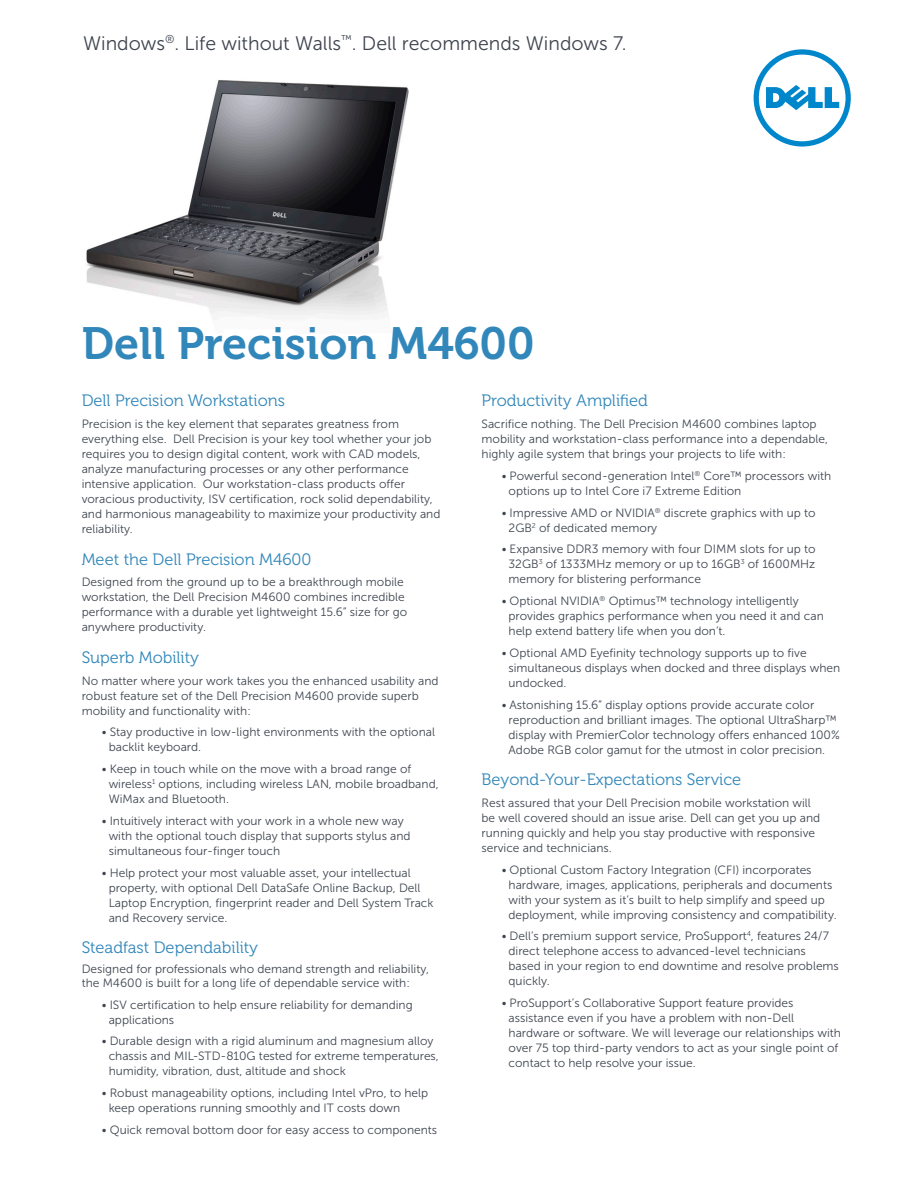
<style>
.page{position:relative;width:918px;height:1188px;background:#fff}
.page>*{position:absolute;margin:0;border:0;box-sizing:border-box;transform-origin:0 0}
._02_Headline_-__Muse{font:45px "Museo For Dell 700";color:#3287ba}
._00_Intro_Recommenda{font:19.5px "Museo Sans For Dell 300";color:#3e444f}
._03_Subhead_-_Museo{font:16.5px "Museo For Dell 300";color:#3287ba}
._05_Bullet_Body_L1{font:12px/15px "Museo Sans For Dell 300";color:#3e444f}
._04_Body_-_Museo_San{font:12px/15px "Museo Sans For Dell 300";color:#3e444f}
</style>
<div class="page">
<svg style="left:754px;top:49px;width:97px;height:98px"></svg>
<img style="left:86px;top:80px;width:323px;height:235px">
<p class="_00_Intro_Recommenda" style="left:83px;top:32px;width:545px">Windows<sup>®</sup>. Life without Walls<sup>™</sup>. Dell recommends Windows 7.</p>
<p class="_02_Headline_-__Muse" style="left:82px;top:319px;width:454px">Dell Precision M4600</p>
<p class="_03_Subhead_-_Museo" style="left:82px;top:392px;width:205px">Dell Precision Workstations</p>
<p class="_04_Body_-_Museo_San" style="left:82px;top:417px;width:360px">Precision is the key element that separates greatness from everything else. Dell Precision is your key tool whether your job requires you to design digital content, work with CAD models, analyze manufacturing processes or any other performance intensive application. Our workstation-class products offer voracious productivity, ISV certification, rock solid dependability, and harmonious manageability to maximize your productivity and reliability.</p>
<p class="_03_Subhead_-_Museo" style="left:82px;top:550px;width:231px">Meet the Dell Precision M4600</p>
<p class="_04_Body_-_Museo_San" style="left:82px;top:575px;width:327px">Designed from the ground up to be a breakthrough mobile workstation, the Dell Precision M4600 combines incredible performance with a durable yet lightweight 15.6” size for go anywhere productivity.</p>
<p class="_03_Subhead_-_Museo" style="left:82px;top:648px;width:119px">Superb Mobility</p>
<p class="_04_Body_-_Museo_San" style="left:82px;top:673px;width:358px">No matter where your work takes you the enhanced usability and robust feature set of the Dell Precision M4600 provide superb mobility and functionality with:</p>
<p class="_05_Bullet_Body_L1" style="left:109px;top:725px;width:328px;text-indent:-7px">• Stay productive in low-light environments with the optional backlit keyboard.</p>
<p class="_05_Bullet_Body_L1" style="left:109px;top:762px;width:331px;text-indent:-7px">• Keep in touch while on the move with a broad range of wireless<sup>1</sup> options, including wireless LAN, mobile broadband,<br>WiMax and Bluetooth.</p>
<p class="_05_Bullet_Body_L1" style="left:109px;top:813px;width:303px;text-indent:-7px">• Intuitively interact with your work in a whole new way with the optional touch display that supports stylus and simultaneous four-finger touch</p>
<p class="_05_Bullet_Body_L1" style="left:109px;top:865px;width:326px;text-indent:-7px">• Help protect your most valuable asset, your intellectual property, with optional Dell DataSafe Online Backup, Dell Laptop Encryption, fingerprint reader and Dell System Track and Recovery service.</p>
<p class="_03_Subhead_-_Museo" style="left:82px;top:939px;width:178px">Steadfast Dependability</p>
<p class="_04_Body_-_Museo_San" style="left:82px;top:963px;width:349px;line-height:13.5px">Designed for professionals who demand strength and reliability, the M4600 is built for a long life of dependable service with:</p>
<p class="_05_Bullet_Body_L1" style="left:109px;top:997px;width:306px;text-indent:-7px">• ISV certification to help ensure reliability for demanding applications</p>
<p class="_05_Bullet_Body_L1" style="left:109px;top:1034px;width:332px;text-indent:-7px">• Durable design with a rigid aluminum and magnesium alloy chassis and MIL-STD-810G tested for extreme temperatures, humidity, vibration, dust, altitude and shock</p>
<p class="_05_Bullet_Body_L1" style="left:109px;top:1086px;width:321px;text-indent:-7px">• Robust manageability options, including Intel vPro, to help keep operations running smoothly and IT costs down</p>
<p class="_05_Bullet_Body_L1" style="left:102px;top:1122px;width:337px">• Quick removal bottom door for easy access to components</p>
<p class="_03_Subhead_-_Museo" style="left:482px;top:392px;width:168px">Productivity Amplified</p>
<p class="_04_Body_-_Museo_San" style="left:482px;top:417px;width:348px">Sacrifice nothing. The Dell Precision M4600 combines laptop mobility and workstation-class performance into a dependable, highly agile system that brings your projects to life with:</p>
<p class="_05_Bullet_Body_L1" style="left:509px;top:468px;width:324px;text-indent:-7px">• Powerful second-generation Intel<sup>®</sup> Core™ processors with options up to Intel Core i7 Extreme Edition</p>
<p class="_05_Bullet_Body_L1" style="left:509px;top:505px;width:308px;text-indent:-7px">• Impressive AMD or NVIDIA<sup>®</sup> discrete graphics with up to<br>2GB<sup>2</sup> of dedicated memory</p>
<p class="_05_Bullet_Body_L1" style="left:509px;top:542px;width:309px;text-align:justify;text-indent:-7px">• Expansive DDR3 memory with four DIMM slots for up to 32GB<sup>3</sup> of 1333MHz memory or up to 16GB<sup>3</sup> of 1600MHz memory for blistering performance</p>
<p class="_05_Bullet_Body_L1" style="left:509px;top:594px;width:317px;text-indent:-7px">• Optional NVIDIA<sup>®</sup> Optimus™ technology intelligently provides graphics performance when you need it and can help extend battery life when you don’t.</p>
<p class="_05_Bullet_Body_L1" style="left:509px;top:645px;width:333px;text-indent:-7px">• Optional AMD Eyefinity technology supports up to five simultaneous displays when docked and three displays when undocked.</p>
<p class="_05_Bullet_Body_L1" style="left:509px;top:697px;width:333px;text-indent:-7px">• Astonishing 15.6” display options provide accurate color reproduction and brilliant images. The optional UltraSharp™ display with PremierColor technology offers enhanced 100% Adobe RGB color gamut for the utmost in color precision.</p>
<p class="_03_Subhead_-_Museo" style="left:482px;top:771px;width:261px">Beyond-Your-Expectations Service</p>
<p class="_04_Body_-_Museo_San" style="left:482px;top:795px;width:340px">Rest assured that your Dell Precision mobile workstation will be well covered should an issue arise. Dell can get you up and running quickly and help you stay productive with responsive service and technicians.</p>
<p class="_05_Bullet_Body_L1" style="left:509px;top:862px;width:330px;text-indent:-7px">• Optional Custom Factory Integration (CFI) incorporates hardware, images, applications, peripherals and documents with your system as it’s built to help simplify and speed up deployment, while improving consistency and compatibility.</p>
<p class="_05_Bullet_Body_L1" style="left:509px;top:929px;width:332px;text-indent:-7px">• Dell’s premium support service, ProSupport<sup>4</sup>, features 24/7 direct telephone access to advanced-level technicians based in your region to end downtime and resolve problems quickly.</p>
<p class="_05_Bullet_Body_L1" style="left:509px;top:996px;width:334px;text-indent:-7px">• ProSupport’s Collaborative Support feature provides assistance even if you have a problem with non-Dell hardware or software. We will leverage our relationships with over 75 top third-party vendors to act as your single point of contact to help resolve your issue.</p>
</div>
